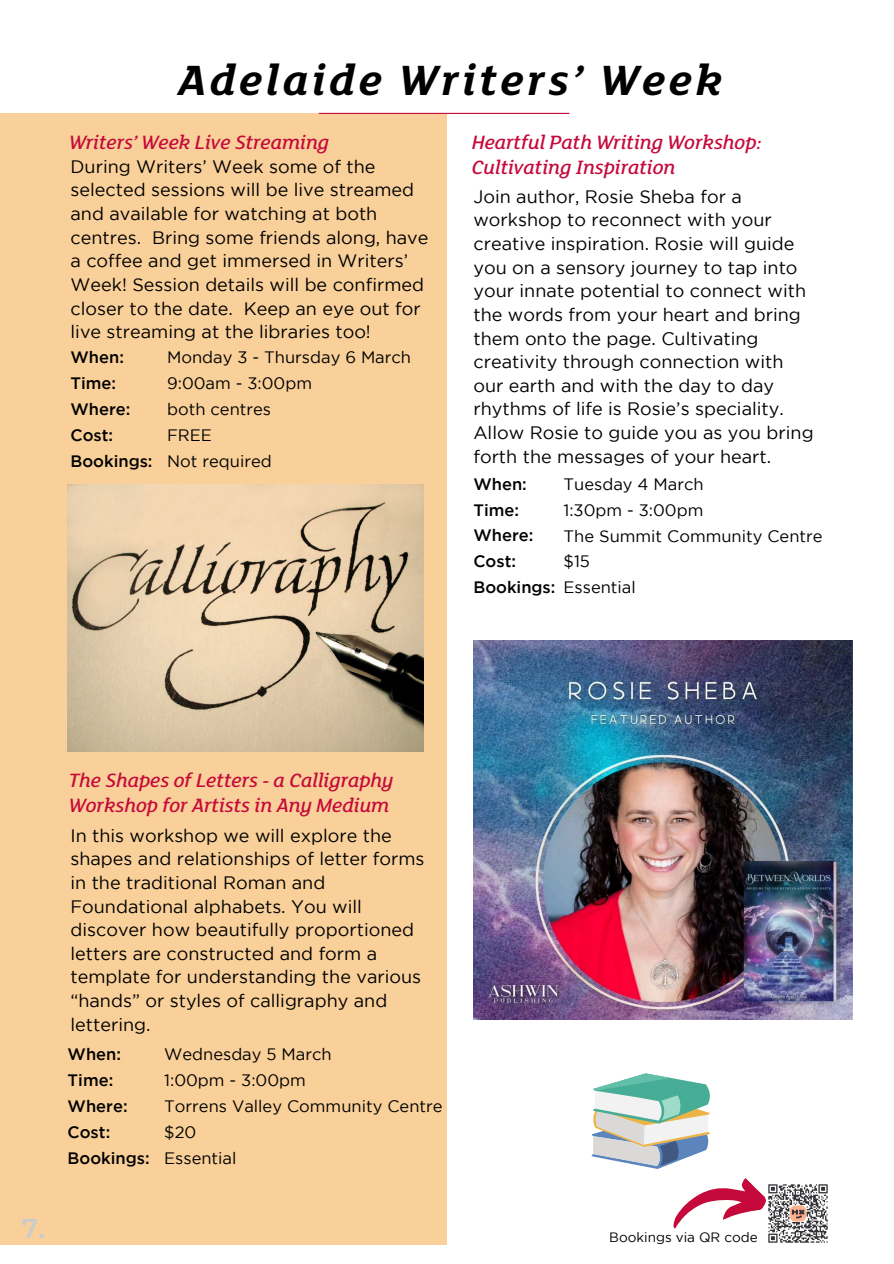
<style>
.page{position:relative;width:894px;height:1264px;background:#fff}
.page>*{position:absolute;margin:0;border:0;box-sizing:border-box;transform-origin:0 0}
.t1{font:italic 700 46.05px "FS Lola";letter-spacing:.07em;color:#000}
.t2{font:600 27px "Montserrat";color:#cccbcb}
.t3{font:italic 500 21px/24.8px "FS Lola";color:#c5093b}
.t4{font:18px/23.7px "Gotham";color:#000}
.t5{font:16.5px/25.8px "Gotham";color:#000}
.t6{font:500 16.5px/25.8px "Gotham";color:#000}
.t7{font:13.5px "Gotham";color:#000}
</style>
<div class="page">
<div style="left:0;top:113px;width:446px;height:1131px;background:#f9d099"></div>
<hr style="left:319px;top:113px;width:250px;height:1px;background:#c5093b">
<img style="left:473px;top:640px;width:379px;height:379px">
<img style="left:68px;top:484px;width:355px;height:267px">
<svg style="left:591px;top:1073px;width:118px;height:95px"></svg>
<svg style="left:673px;top:1178px;width:93px;height:51px"></svg>
<img style="left:768px;top:1184px;width:59px;height:58px">
<p class="t1" style="left:178px;top:61px;width:545px">Adelaide Writers’ Week</p>
<h3 class="t3" style="left:69px;top:131px;width:261px">Writers’ Week Live Streaming</h3>
<h4 class="t4" style="left:70px;top:156px;width:359px">During Writers’ Week some of the selected sessions will be live streamed and available for watching at both centres. Bring some friends along, have a coffee and get immersed in Writers’ Week! Session details will be confirmed closer to the date. Keep an eye out for live streaming at the libraries too!</h4>
<p class="t6" style="left:70px;top:346px;width:61px">When:<br>Time:<br>Where:<br>Cost:</p>
<h2 class="t6" style="left:70px;top:449px;width:83px">Bookings:</h2>
<h5 class="t5" style="left:167px;top:346px;width:245px">Monday 3 - Thursday 6 March<br>9:00am - 3:00pm<br>both centres<br>FREE<br>Not required</h5>
<p class="t3" style="left:471px;top:131px;width:291px">Heartful Path Writing Workshop:<br>Cultivating Inspiration</p>
<h5 class="t4" style="left:473px;top:186px;width:342px">Join author, Rosie Sheba for a workshop to reconnect with your creative inspiration. Rosie will guide you on a sensory journey to tap into your innate potential to connect with the words from your heart and bring them onto the page. Cultivating creativity through connection with our earth and with the day to day rhythms of life is Rosie’s speciality.<br>Allow Rosie to guide you as you bring forth the messages of your heart.</h5>
<h3 class="t6" style="left:473px;top:472px;width:61px">When:<br>Time:<br>Where:<br>Cost:</h3>
<h5 class="t6" style="left:473px;top:575px;width:83px">Bookings:</h5>
<h4 class="t5" style="left:563px;top:472px;width:260px">Tuesday 4 March<br>1:30pm - 3:00pm<br>The Summit Community Centre $15<br>Essential</h4>
<h1 class="t2" style="left:22px;top:1211px;width:25px">7.</h1>
<h5 class="t3" style="left:69px;top:769px;width:326px">The Shapes of Letters - a Calligraphy<br>Workshop for Artists in Any Medium</h5>
<h5 class="t4" style="left:70px;top:824px;width:355px">In this workshop we will explore the shapes and relationships of letter forms in the traditional Roman and Foundational alphabets. You will discover how beautifully proportioned letters are constructed and form a template for understanding the various “hands” or styles of calligraphy and lettering.</h5>
<h5 class="t6" style="left:68px;top:1042px;width:61px">When:<br>Time:<br>Where:<br>Cost:</h5>
<h3 class="t6" style="left:68px;top:1145px;width:83px">Bookings:</h3>
<h4 class="t5" style="left:164px;top:1042px;width:280px">Wednesday 5 March<br>1:00pm - 3:00pm<br>Torrens Valley Community Centre $20<br>Essential</h4>
<p class="t7" style="left:609px;top:1231px;width:150px">Bookings via QR code</p>
</div>
